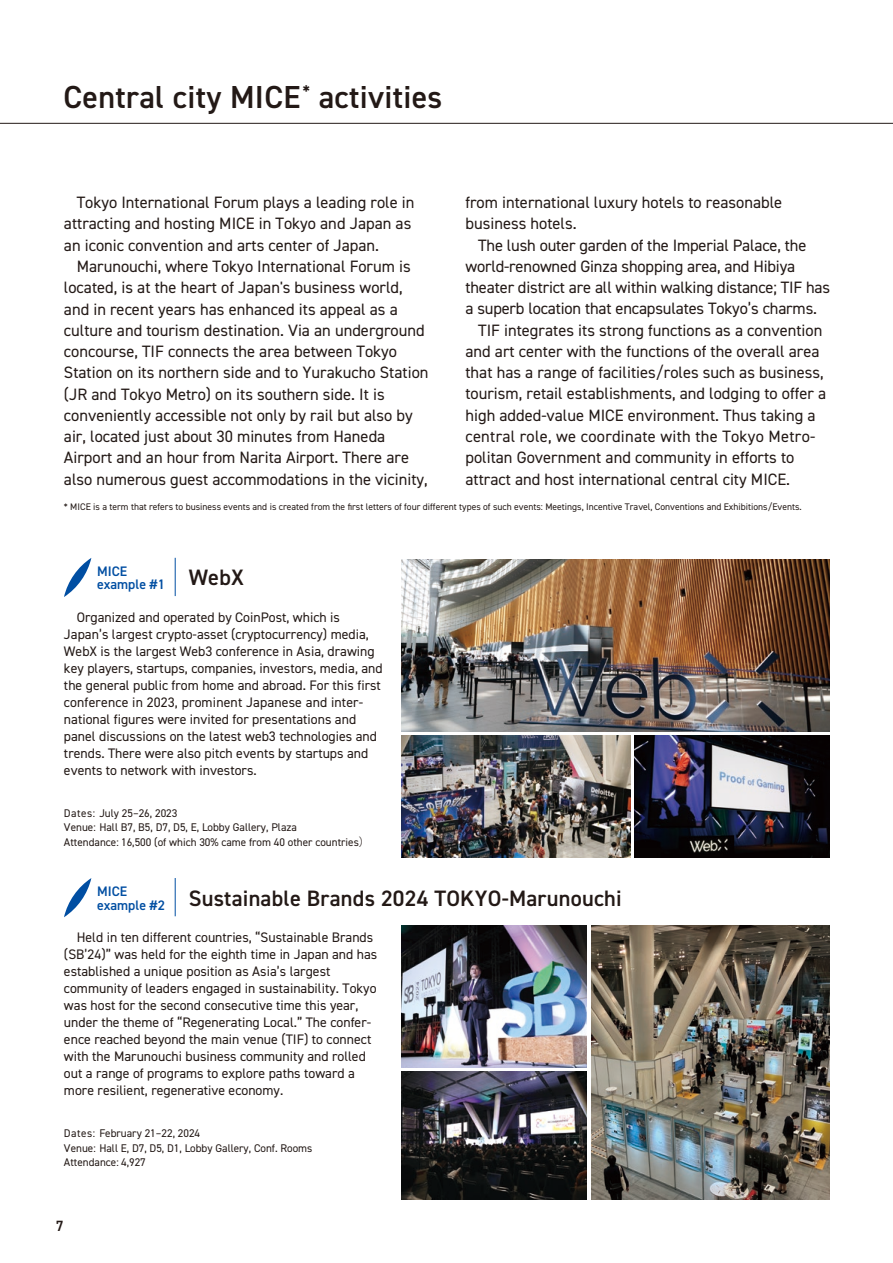
<style>
.page{position:relative;width:893px;height:1263px;background:#fff}
.page>*{position:absolute;margin:0;border:0;box-sizing:border-box;transform-origin:0 0}
.t1{font:600 31.95px "DIN2014";letter-spacing:.01em;color:#231916}
.t2{font:600 22.35px "DIN2014";letter-spacing:.01em;color:#231916}
.t3{font:16.5px/21.3px "DIN2014";color:#231916}
.t4{font:600 14.85px "DIN2014";color:#231916}
.t5{font:13.8px/17px "DIN2014";color:#231916}
.t6{font:600 13.8px/13.8px "DIN2014";color:#004ea2}
.t7{font:11.1px/14.4px "DIN2014";color:#231916}
.t8{font:9.6px "DIN2014";color:#231916}
.s1{font-family:"Koz Go Pr 6 N"}
</style>
<div class="page">
<hr style="left:0;top:123px;width:893px;height:1px;background:#231916">
<img style="left:401px;top:926px;width:186px;height:141px">
<img style="left:591px;top:926px;width:239px;height:273px">
<img style="left:401px;top:1072px;width:186px;height:127px">
<svg style="left:64px;top:558px;width:27px;height:39px"></svg>
<svg style="left:64px;top:878px;width:27px;height:39px"></svg>
<img style="left:401px;top:560px;width:429px;height:172px">
<img style="left:634px;top:736px;width:196px;height:121px">
<img style="left:401px;top:736px;width:229px;height:121px">
<hr style="left:175px;top:558px;width:1px;height:38px;background:#004ea2">
<hr style="left:175px;top:878px;width:1px;height:38px;background:#004ea2">
<h1 class="t1" style="left:64px;top:76px;width:380px">Central city MICE<sup>*</sup> activities</h1>
<p class="t3" style="left:465px;top:191px;width:318px">from international luxury hotels to reasonable business hotels.</p>
<p class="t3" style="left:478px;top:234px;width:330px">The lush outer garden of the Imperial Palace, the</p>
<p class="t3" style="left:465px;top:255px;width:331px">world-renowned Ginza shopping area, and Hibiya</p>
<p class="t3" style="left:465px;top:277px;width:366px">theater district are all within walking distance; TIF has</p>
<p class="t3" style="left:465px;top:298px;width:353px">a superb location that encapsulates Tokyo’s charms.</p>
<p class="t3" style="left:478px;top:319px;width:346px">TIF integrates its strong functions as a convention</p>
<p class="t3" style="left:465px;top:340px;width:356px">and art center with the functions of the overall area</p>
<p class="t3" style="left:465px;top:362px;width:360px">that has a range of facilities/roles such as business,</p>
<p class="t3" style="left:465px;top:383px;width:362px">tourism, retail establishments, and lodging to offer a</p>
<p class="t3" style="left:465px;top:404px;width:352px">high added-value MICE environment. Thus taking a</p>
<p class="t3" style="left:465px;top:425px;width:351px">central role, we coordinate with the Tokyo Metro-</p>
<p class="t3" style="left:465px;top:447px;width:330px">politan Government and community in efforts to</p>
<p class="t3" style="left:465px;top:468px;width:326px">attract and host international central city MICE.</p>
<p class="t8" style="left:64px;top:501px;width:739px">* MICE is a term that refers to business events and is created from the first letters of four different types of such events: Meetings, Incentive Travel, Conventions and Exhibitions/Events.</p>
<p class="t3" style="left:64px;top:192px;width:352px;text-indent:13px">Tokyo International Forum plays a leading role in attracting and hosting MICE in Tokyo and Japan as an iconic convention and arts center of Japan.</p>
<p class="t3" style="left:64px;top:255px;width:366px;text-indent:13px">Marunouchi, where Tokyo International Forum is located, is at the heart of Japan's business world, and in recent years has enhanced its appeal as a culture and tourism destination. Via an underground concourse, TIF connects the area between Tokyo Station on its northern side and to Yurakucho Station (JR and Tokyo Metro) on its southern side. It is conveniently accessible not only by rail but also by air, located just about 30 minutes from Haneda Airport and an hour from Narita Airport. There are also numerous guest accommodations in the vicinity,</p>
<p class="t6" style="left:97px;top:564px;width:70px">MICE example #1</p>
<h2 class="t2" style="left:189px;top:563px;width:57px">WebX</h2>
<p class="t5" style="left:64px;top:608px;width:320px;text-indent:13px">Organized and operated by CoinPost, which is Japan’s largest crypto-asset (cryptocurrency) media, WebX is the largest Web3 conference in Asia, drawing key players, startups, companies, investors, media, and the general public from home and abroad. For this first conference in 2023, prominent Japanese and inter&shy;national figures were invited for presentations and panel discussions on the latest web3 technologies and trends. There were also pitch events by startups and events to network with investors.</p>
<p class="t7" style="left:64px;top:806px;width:307px">Dates: July 25–26, 2023<br>Venue: Hall B7, B5, D7, D5, E, Lobby Gallery, Plaza<br>Attendance: 16,500 (of which 30% came from 40 other countries<span class="s1">）</span></p>
<p class="t6" style="left:97px;top:884px;width:70px">MICE example #2</p>
<h2 class="t2" style="left:189px;top:883px;width:435px">Sustainable Brands 2024 TOKYO-Marunouchi</h2>
<p class="t5" style="left:64px;top:928px;width:315px;text-indent:13px">Held in ten different countries, “Sustainable Brands (SB’24)” was held for the eighth time in Japan and has established a unique position as Asia’s largest community of leaders engaged in sustainability. Tokyo was host for the second consecutive time this year, under the theme of “Regenerating Local.” The confer&shy;ence reached beyond the main venue (TIF) to connect with the Marunouchi business community and rolled out a range of programs to explore paths toward a more resilient, regenerative economy.</p>
<p class="t7" style="left:64px;top:1126px;width:250px">Dates: February 21–22, 2024<br>Venue: Hall E, D7, D5, D1, Lobby Gallery, Conf. Rooms<br>Attendance: 4,927</p>
<p class="t4" style="left:56px;top:1216px;width:9px">7</p>
</div>
